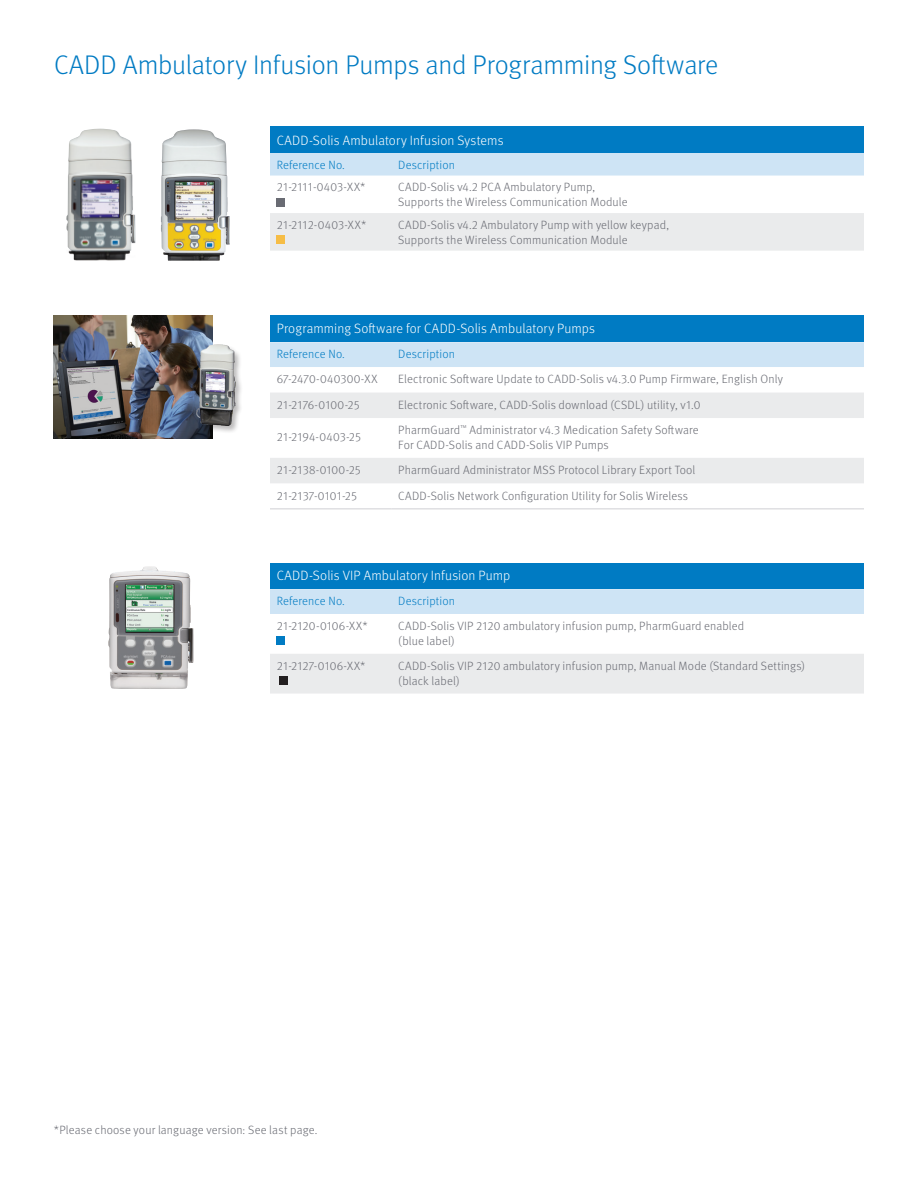
<style>
.page{position:relative;width:918px;height:1188px;background:#fff}
.page>*{position:absolute;margin:0;border:0;box-sizing:border-box;transform-origin:0 0}
.Page_heading{font:300 27px "Meta OT";letter-spacing:-.01em;color:#007bc3}
.Table_group{font:300 13.5px "Meta OT";letter-spacing:.005em;color:#fff}
.Table_text{font:300 12px/15px "Meta OT";letter-spacing:.01em;color:#696b73}
.Table_product_titles{font:300 12px "Meta OT";letter-spacing:.01em;color:#007bc3}
.Registered_information__trademarks_legal{font:300 12px "Meta OT";letter-spacing:.015em;color:#696b73}
</style>
<div class="page">
<div style="left:270px;top:126px;width:594px;height:27px;background:#007bc3"></div>
<div style="left:270px;top:153px;width:594px;height:23px;background:#cee4f5"></div>
<div style="left:270px;top:213px;width:594px;height:38px;background:#eaebec"></div>
<div style="left:277px;top:198px;width:8px;height:8px;background:#696b73"></div>
<div style="left:277px;top:236px;width:8px;height:8px;background:#f6bd46"></div>
<img style="left:66px;top:129px;width:70px;height:132px">
<img style="left:161px;top:130px;width:69px;height:131px">
<div style="left:270px;top:563px;width:594px;height:26px;background:#007bc3"></div>
<div style="left:270px;top:589px;width:594px;height:25px;background:#cee4f5"></div>
<div style="left:270px;top:654px;width:594px;height:40px;background:#eaebec"></div>
<div style="left:277px;top:636px;width:8px;height:9px;background:#007bc3"></div>
<div style="left:279px;top:676px;width:9px;height:9px;background:#231f20"></div>
<img style="left:108px;top:566px;width:85px;height:123px">
<div style="left:270px;top:315px;width:594px;height:27px;background:#007bc3"></div>
<div style="left:270px;top:342px;width:594px;height:25px;background:#cee4f5"></div>
<svg style="left:270px;top:393px;width:594px;height:90px;fill:#eaebec"></svg>
<hr style="left:270px;top:508px;width:122px;height:1px;background:#cfcfd3">
<hr style="left:392px;top:508px;width:472px;height:1px;background:#cfcfd3">
<img style="left:54px;top:315px;width:159px;height:123px">
<div style="left:196px;top:345px;width:48px;height:89px;background:#fff"></div>
<img style="left:194px;top:337px;width:47px;height:96px">
<p class="Page_heading" style="left:54px;top:49px;width:666px">CADD Ambulatory Infusion Pumps and Programming Software</p>
<p class="Table_group" style="left:277px;top:132px;width:228px">CADD-Solis Ambulatory Infusion Systems</p>
<p class="Table_product_titles" style="left:277px;top:158px;width:70px">Reference No.</p>
<p class="Table_product_titles" style="left:398px;top:158px;width:58px">Description</p>
<p class="Table_text" style="left:277px;top:180px;width:90px">21-2111-0403-XX*</p>
<p class="Table_text" style="left:398px;top:180px;width:231px">CADD-Solis v4.2 PCA Ambulatory Pump,<br>Supports the Wireless Communication Module</p>
<p class="Table_text" style="left:277px;top:217px;width:91px">21-2112-0403-XX*</p>
<p class="Table_text" style="left:398px;top:217px;width:272px">CADD-Solis v4.2 Ambulatory Pump with yellow keypad,<br>Supports the Wireless Communication Module</p>
<p class="Table_group" style="left:277px;top:320px;width:320px">Programming Software for CADD-Solis Ambulatory Pumps</p>
<p class="Table_product_titles" style="left:277px;top:347px;width:70px">Reference No.</p>
<p class="Table_product_titles" style="left:398px;top:347px;width:58px">Description</p>
<p class="Table_text" style="left:277px;top:372px;width:102px">67-2470-040300-XX</p>
<p class="Table_text" style="left:398px;top:372px;width:386px">Electronic Software Update to CADD-Solis v4.3.0 Pump Firmware, English Only</p>
<p class="Table_text" style="left:277px;top:397px;width:85px">21-2176-0100-25</p>
<p class="Table_text" style="left:398px;top:397px;width:304px">Electronic Software, CADD-Solis download (CSDL) utility, v1.0</p>
<p class="Table_text" style="left:277px;top:430px;width:86px">21-2194-0403-25</p>
<p class="Table_text" style="left:398px;top:422px;width:302px">PharmGuard<sup>™</sup> Administrator v4.3 Medication Safety Software<br>For CADD-Solis and CADD-Solis VIP Pumps</p>
<p class="Table_text" style="left:277px;top:463px;width:86px">21-2138-0100-25</p>
<p class="Table_text" style="left:398px;top:463px;width:299px">PharmGuard Administrator MSS Protocol Library Export Tool</p>
<p class="Table_text" style="left:277px;top:488px;width:82px">21-2137-0101-25</p>
<p class="Table_text" style="left:398px;top:488px;width:291px">CADD-Solis Network Configuration Utility for Solis Wireless</p>
<p class="Table_group" style="left:277px;top:568px;width:235px">CADD-Solis VIP Ambulatory Infusion Pump</p>
<p class="Table_product_titles" style="left:277px;top:594px;width:70px">Reference No.</p>
<p class="Table_product_titles" style="left:398px;top:594px;width:58px">Description</p>
<p class="Table_text" style="left:277px;top:618px;width:92px">21-2120-0106-XX*</p>
<p class="Table_text" style="left:398px;top:618px;width:348px">CADD-Solis VIP 2120 ambulatory infusion pump, PharmGuard enabled (blue label)</p>
<p class="Table_text" style="left:277px;top:658px;width:90px">21-2127-0106-XX*</p>
<p class="Table_text" style="left:398px;top:658px;width:408px">CADD-Solis VIP 2120 ambulatory infusion pump, Manual Mode (Standard Settings) (black label)</p>
<p class="Registered_information__trademarks_legal" style="left:54px;top:1123px;width:265px">*Please choose your language version: See last page.</p>
</div>
